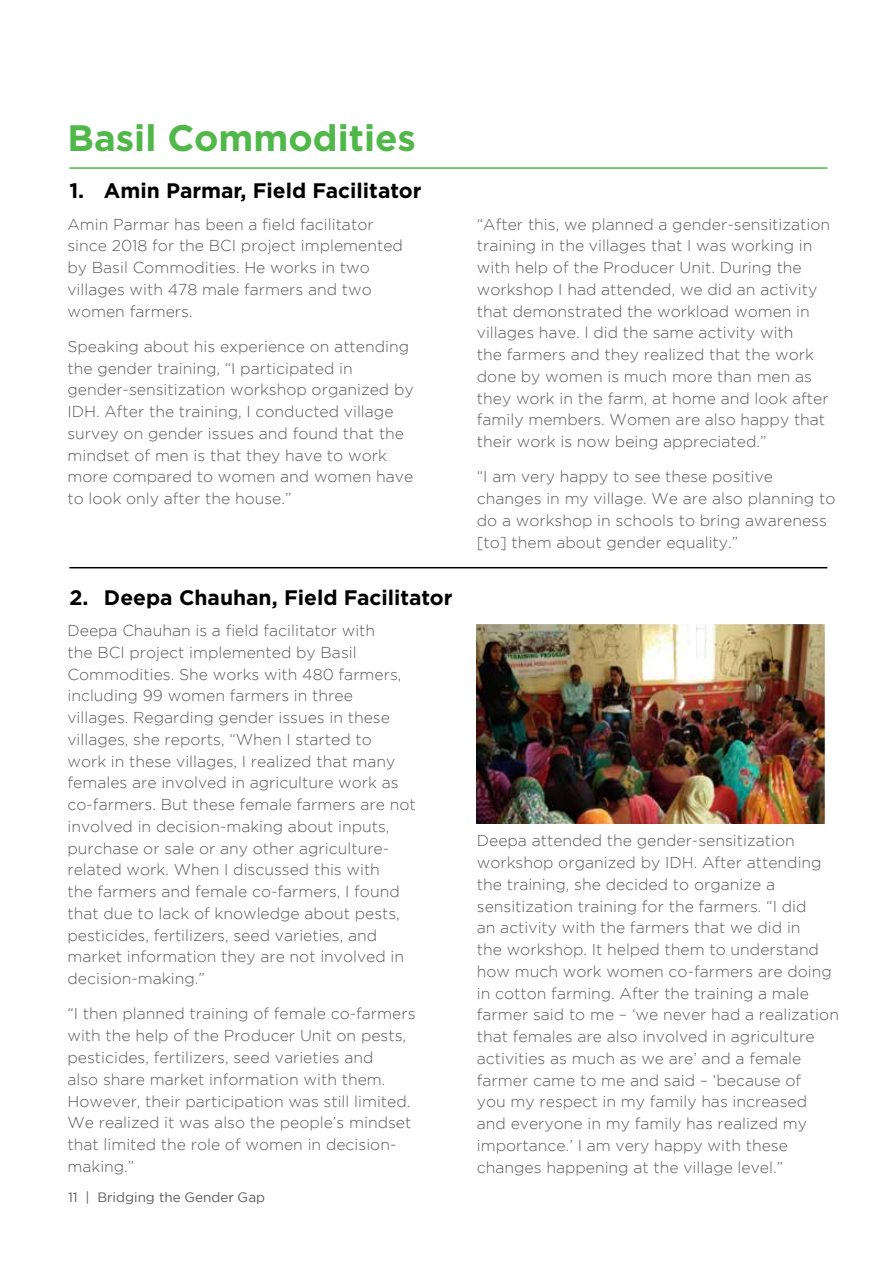
<style>
.page{position:relative;width:893px;height:1263px;background:#fff}
.page>*{position:absolute;margin:0;border:0;box-sizing:border-box;transform-origin:0 0}
.t1{font:700 36.75px "Gotham";color:#50b848}
.t2{font:700 21px "Gotham";color:#000}
.t3{font:300 15.75px/21.8px "Gotham";color:#58595b}
.t4{font:13.5px "Gotham";color:#58595b}
</style>
<div class="page">
<hr style="left:69px;top:167px;width:758px;height:2px;background:#50b848">
<hr style="left:69px;top:567px;width:758px;height:1px;background:#000">
<img style="left:477px;top:625px;width:348px;height:199px">
<h1 class="t1" style="left:68px;top:114px;width:350px">Basil Commodities</h1>
<h2 class="t2" style="left:69px;top:177px;width:354px">1. Amin Parmar, Field Facilitator</h2>
<p class="t3" style="left:67px;top:213px;width:337px">Amin Parmar has been a field facilitator since 2018 for the BCI project implemented by Basil Commodities. He works in two villages with 478 male farmers and two women farmers.</p>
<p class="t3" style="left:67px;top:335px;width:348px">Speaking about his experience on attending the gender training, “I participated in gender-sensitization workshop organized by IDH. After the training, I conducted village survey on gender issues and found that the mindset of men is that they have to work more compared to women and women have to look only after the house.”</p>
<h2 class="t2" style="left:69px;top:583px;width:385px">2. Deepa Chauhan, Field Facilitator</h2>
<p class="t3" style="left:67px;top:619px;width:350px">Deepa Chauhan is a field facilitator with<br>the BCI project implemented by Basil Commodities. She works with 480 farmers, including 99 women farmers in three villages. Regarding gender issues in these villages, she reports, “When I started to<br>work in these villages, I realized that many females are involved in agriculture work as co-farmers. But these female farmers are not involved in decision-making about inputs, purchase or sale or any other agriculture&shy;related work. When I discussed this with<br>the farmers and female co-farmers, I found that due to lack of knowledge about pests, pesticides, fertilizers, seed varieties, and market information they are not involved in decision-making.”</p>
<p class="t3" style="left:67px;top:1003px;width:350px">“I then planned training of female co-farmers with the help of the Producer Unit on pests, pesticides, fertilizers, seed varieties and<br>also share market information with them.<br>However, their participation was still limited.<br>We realized it was also the people’s mindset that limited the role of women in decision&shy;making.”</p>
<p class="t4" style="left:68px;top:1188px;width:199px">11 | Bridging the Gender Gap</p>
<p class="t3" style="left:477px;top:213px;width:355px">“After this, we planned a gender-sensitization training in the villages that I was working in with help of the Producer Unit. During the workshop I had attended, we did an activity that demonstrated the workload women in villages have. I did the same activity with<br>the farmers and they realized that the work done by women is much more than men as they work in the farm, at home and look after family members. Women are also happy that their work is now being appreciated.”</p>
<p class="t3" style="left:477px;top:466px;width:360px">“I am very happy to see these positive changes in my village. We are also planning to do a workshop in schools to bring awareness [to] them about gender equality.”</p>
<p class="t3" style="left:477px;top:830px;width:364px">Deepa attended the gender-sensitization workshop organized by IDH. After attending the training, she decided to organize a sensitization training for the farmers. “I did<br>an activity with the farmers that we did in<br>the workshop. It helped them to understand how much work women co-farmers are doing in cotton farming. After the training a male farmer said to me – ‘we never had a realization that females are also involved in agriculture activities as much as we are’ and a female farmer came to me and said – ‘because of<br>you my respect in my family has increased and everyone in my family has realized my importance.’ I am very happy with these changes happening at the village level.”</p>
</div>
